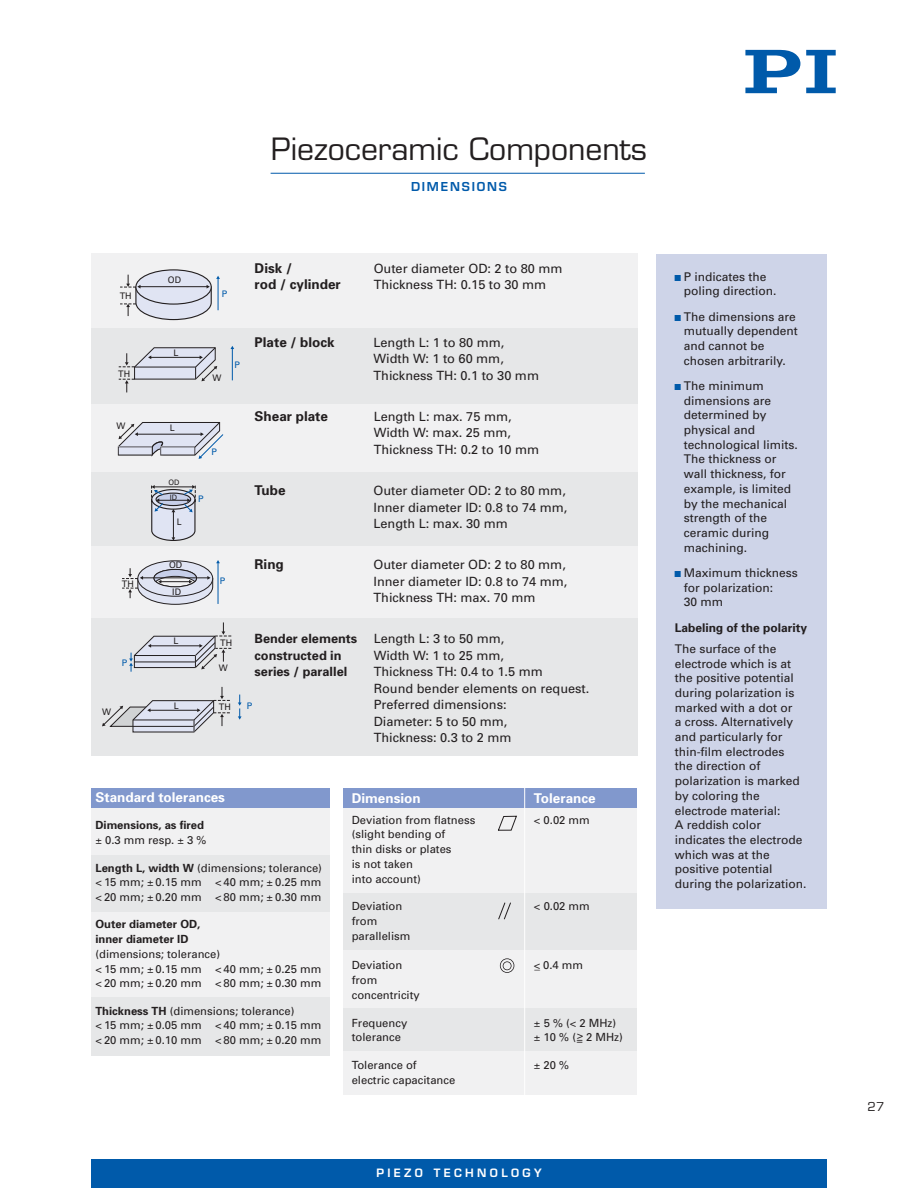
<style>
.page{position:relative;width:918px;height:1188px;background:#fff}
.page>*{position:absolute;margin:0;border:0;box-sizing:border-box;transform-origin:0 0}
.t1{font:30px "Eurostile";color:#231f20}
.t2{font:700 13.5px "Univers";color:#231f20}
.t3{font:700 13.5px "Univers";color:#fff}
.t4{font:12.75px/16.5px "Univers";color:#231f20}
.t5{font:700 12.75px "Univers";color:#231f20}
.t6{font:12px/14.7px "Univers";color:#231f20}
.t7{font:700 12px "Univers";color:#231f20}
.t8{font:600 12px "Eurostile";letter-spacing:.15em;color:#005aaa}
.t9{font:12px "Eurostile";color:#231f20}
.t10{font:11.25px/14.7px "Univers";color:#231f20}
.t11{font:700 11.25px/14.7px "Univers";color:#231f20}
.t12{font:600 11.25px "Eurostile LT";letter-spacing:.3em;color:#fff}
.t13{font:9px "Univers LT";color:#231f20}
.t14{font:9px "Univers LT";color:#005aaa}
.t15{font:7.5px/14.2px "Univers LT";color:#231f20}
.t16{font:6.75px "Univers LT";color:#231f20}
.s1{font-weight:700}
.s2{font-family:"European Pi Three";font-size:6px;color:#005aaa}
</style>
<div class="page">
<div style="left:92px;top:254px;width:546px;height:485px;background:#f1f1f2"></div>
<div style="left:92px;top:472px;width:546px;height:74px;background:#e6e7e8"></div>
<div style="left:92px;top:619px;width:546px;height:137px;background:#e6e7e8"></div>
<div style="left:343px;top:807px;width:294px;height:288px;background:#f1f1f2"></div>
<div style="left:91px;top:793px;width:239px;height:250px;background:#f1f1f2"></div>
<div style="left:91px;top:789px;width:239px;height:19px;background:#8198cd"></div>
<hr style="left:271px;top:173px;width:374px;height:1px;background:#005aaa">
<div style="left:657px;top:254px;width:170px;height:655px;background:#ced4e8"></div>
<div style="left:91px;top:997px;width:239px;height:59px;background:#e6e7e8"></div>
<div style="left:91px;top:855px;width:239px;height:56px;background:#e6e7e8"></div>
<svg style="left:806px;top:50px;width:30px;height:43px"></svg>
<svg style="left:745px;top:50px;width:55px;height:43px"></svg>
<div style="left:343px;top:893px;width:294px;height:57px;background:#e6e7e8"></div>
<div style="left:343px;top:1008px;width:294px;height:43px;background:#e6e7e8"></div>
<div style="left:92px;top:328px;width:546px;height:75px;background:#e6e7e8"></div>
<svg style="left:136px;top:270px;width:75px;height:34px"></svg>
<svg style="left:120px;top:275px;width:100px;height:46px"></svg>
<div style="left:343px;top:789px;width:294px;height:19px;background:#8198cd"></div>
<svg style="left:498px;top:902px;width:13px;height:18px"></svg>
<div style="left:500px;top:958px;width:14px;height:15px;border:2px solid #231f20;border-radius:50%"></div>
<div style="left:503px;top:961px;width:9px;height:9px;border:2px solid #231f20;border-radius:50%"></div>
<svg style="left:498px;top:816px;width:19px;height:15px"></svg>
<hr style="left:524px;top:784px;width:1px;height:321px;background:#fff">
<hr style="left:232px;top:348px;width:1px;height:32px;background:#005aaa">
<svg style="left:119px;top:347px;width:98px;height:45px"></svg>
<svg style="left:118px;top:422px;width:106px;height:37px"></svg>
<svg style="left:151px;top:485px;width:45px;height:56px"></svg>
<svg style="left:122px;top:560px;width:98px;height:45px"></svg>
<svg style="left:129px;top:622px;width:102px;height:50px"></svg>
<svg style="left:238px;top:695px;width:4px;height:25px"></svg>
<svg style="left:102px;top:687px;width:128px;height:46px"></svg>
<div style="left:91px;top:1160px;width:736px;height:28px;background:#005aaa"></div>
<h1 class="t1" style="left:271px;top:137px;width:377px">Piezoceramic Components</h1>
<p class="t8" style="left:411px;top:182px;width:97px">DIMENSIONS</p>
<p class="t13" style="left:168px;top:276px;width:15px">OD</p>
<p class="t16" style="left:171px;top:279px;width:6px">D</p>
<p class="t13" style="left:120px;top:292px;width:13px">TH</p>
<p class="t14" style="left:222px;top:290px;width:7px">P</p>
<p class="t2" style="left:255px;top:263px;width:39px">Disk /</p>
<p class="t4" style="left:374px;top:261px;width:190px">Outer diameter OD: 2 to 80 mm</p>
<p class="t2" style="left:255px;top:279px;width:88px">rod / cylinder</p>
<p class="t4" style="left:374px;top:278px;width:174px">Thickness TH: 0.15 to 30 mm</p>
<p class="t2" style="left:255px;top:337px;width:82px">Plate / block</p>
<p class="t4" style="left:374px;top:335px;width:167px">Length L: 1 to 80 mm,<br>Width W: 1 to 60 mm,<br>Thickness TH: 0.1 to 30 mm</p>
<p class="t2" style="left:255px;top:411px;width:75px">Shear plate</p>
<p class="t4" style="left:374px;top:409px;width:167px">Length L: max. 75 mm,<br>Width W: max. 25 mm,<br>Thickness TH: 0.2 to 10 mm</p>
<p class="t2" style="left:255px;top:485px;width:32px">Tube</p>
<p class="t4" style="left:374px;top:484px;width:195px;text-align:justify">Outer diameter OD: 2 to 80 mm, Inner diameter ID: 0.8 to 74 mm, Length L: max. 30 mm</p>
<p class="t2" style="left:255px;top:560px;width:31px">Ring</p>
<p class="t4" style="left:374px;top:558px;width:195px;text-align:justify">Outer diameter OD: 2 to 80 mm, Inner diameter ID: 0.8 to 74 mm, Thickness TH: max. 70 mm</p>
<p class="t5" style="left:255px;top:634px;width:104px">Bender elements</p>
<p class="t4" style="left:374px;top:632px;width:132px">Length L: 3 to 50 mm,</p>
<p class="t5" style="left:255px;top:651px;width:89px">constructed in</p>
<p class="t4" style="left:374px;top:648px;width:132px">Width W: 1 to 25 mm,</p>
<p class="t5" style="left:255px;top:667px;width:94px">series / parallel</p>
<p class="t4" style="left:374px;top:665px;width:217px">Thickness TH: 0.4 to 1.5 mm<br>Round bender elements on request.<br>Preferred dimensions:<br>Diameter: 5 to 50 mm,<br>Thickness: 0.3 to 2 mm</p>
<p class="t13" style="left:174px;top:349px;width:7px">L</p>
<p class="t14" style="left:234px;top:361px;width:7px">P</p>
<p class="t13" style="left:118px;top:370px;width:13px">TH</p>
<p class="t13" style="left:212px;top:374px;width:10px">W</p>
<p class="t13" style="left:116px;top:422px;width:10px">W</p>
<p class="t13" style="left:170px;top:424px;width:7px">L</p>
<p class="t14" style="left:211px;top:448px;width:7px">P</p>
<p class="t15" style="left:168px;top:476px;width:12px">OD<br>ID</p>
<p class="t14" style="left:198px;top:495px;width:7px">P</p>
<p class="t13" style="left:177px;top:518px;width:6px">L</p>
<p class="t13" style="left:169px;top:561px;width:15px">OD</p>
<p class="t13" style="left:172px;top:588px;width:10px">ID</p>
<p class="t13" style="left:122px;top:580px;width:13px">TH</p>
<p class="t14" style="left:220px;top:577px;width:7px">P</p>
<p class="t13" style="left:173px;top:637px;width:7px">L</p>
<p class="t13" style="left:220px;top:639px;width:13px">TH</p>
<p class="t14" style="left:122px;top:659px;width:7px">P</p>
<p class="t13" style="left:219px;top:664px;width:10px">W</p>
<p class="t13" style="left:174px;top:702px;width:7px">L</p>
<p class="t13" style="left:219px;top:703px;width:13px">TH</p>
<p class="t14" style="left:247px;top:702px;width:7px">P</p>
<p class="t13" style="left:102px;top:708px;width:10px">W</p>
<p class="t3" style="left:95px;top:792px;width:131px">Standard tolerances</p>
<p class="t11" style="left:95px;top:819px;width:110px">Dimensions, as fired</p>
<p class="t10" style="left:95px;top:834px;width:113px">± 0.3 mm resp. ± 3 %</p>
<p class="t10" style="left:95px;top:861px;width:228px;text-align:justify"><span class="s1">Length L, width W</span> (dimensions; tolerance) &lt; 15 mm; ± 0.15 mm &lt; 40 mm; ± 0.25 mm &lt; 20 mm; ± 0.20 mm &lt; 80 mm; ± 0.30 mm</p>
<p class="t11" style="left:95px;top:918px;width:106px">Outer diameter OD, inner diameter ID</p>
<p class="t10" style="left:95px;top:947px;width:227px">(dimensions; tolerance)<br>&lt; 15 mm; ± 0.15 mm &lt; 40 mm; ± 0.25 mm &lt; 20 mm; ± 0.20 mm &lt; 80 mm; ± 0.30 mm</p>
<p class="t10" style="left:95px;top:1004px;width:227px"><span class="s1">Thickness TH</span> (dimensions; tolerance)<br>&lt; 15 mm; ± 0.05 mm &lt; 40 mm; ± 0.15 mm &lt; 20 mm; ± 0.10 mm &lt; 80 mm; ± 0.20 mm</p>
<p class="t3" style="left:352px;top:793px;width:70px">Dimension</p>
<p class="t3" style="left:534px;top:793px;width:63px">Tolerance</p>
<p class="t10" style="left:352px;top:813px;width:125px">Deviation from flatness</p>
<p class="t10" style="left:534px;top:813px;width:57px">&lt; 0.02 mm</p>
<p class="t10" style="left:352px;top:828px;width:101px">(slight bending of thin disks or plates is not taken<br>into account)</p>
<p class="t10" style="left:352px;top:900px;width:52px">Deviation</p>
<p class="t10" style="left:534px;top:900px;width:57px">&lt; 0.02 mm</p>
<p class="t10" style="left:352px;top:915px;width:60px">from parallelism</p>
<p class="t10" style="left:352px;top:959px;width:52px">Deviation</p>
<p class="t10" style="left:534px;top:959px;width:51px">&lt;_ 0.4 mm</p>
<p class="t10" style="left:352px;top:974px;width:70px">from concentricity</p>
<p class="t10" style="left:352px;top:1016px;width:57px">Frequency</p>
<p class="t10" style="left:534px;top:1016px;width:84px">± 5 % (&lt; 2 MHz)</p>
<p class="t10" style="left:352px;top:1031px;width:51px">tolerance</p>
<p class="t10" style="left:534px;top:1031px;width:51px">± 10 % (&gt;</p>
<p class="t10" style="left:576px;top:1031px;width:48px">= 2 MHz)</p>
<p class="t10" style="left:352px;top:1059px;width:66px">Tolerance of</p>
<p class="t10" style="left:534px;top:1059px;width:37px">± 20 %</p>
<p class="t10" style="left:352px;top:1073px;width:105px">electric capacitance</p>
<p class="t6" style="left:684px;top:270px;width:94px;text-indent:-9px"><span class="s2">-</span> P indicates the poling direction.</p>
<p class="t6" style="left:684px;top:310px;width:115px;text-indent:-9px"><span class="s2">-</span> The dimensions are mutually dependent and cannot be chosen arbitrarily.</p>
<p class="t6" style="left:684px;top:379px;width:115px;text-indent:-9px"><span class="s2">-</span> The minimum dimensions are determined by physical and technological limits.<br>The thickness or wall thickness, for example, is limited by the mechanical strength of the ceramic during machining.</p>
<p class="t6" style="left:684px;top:566px;width:115px;text-indent:-9px"><span class="s2">-</span> Maximum thickness for polarization:<br>30 mm</p>
<p class="t7" style="left:675px;top:623px;width:134px">Labeling of the polarity</p>
<p class="t6" style="left:675px;top:642px;width:133px">The surface of the electrode which is at the positive potential during polarization is marked with a dot or<br>a cross. Alternatively and particularly for thin-film electrodes<br>the direction of polarization is marked by coloring the electrode material:<br>A reddish color indicates the electrode which was at the positive potential during the polarization.</p>
<p class="t12" style="left:376px;top:1169px;width:167px">PIEZO TECHNOLOGY</p>
<p class="t9" style="left:868px;top:1102px;width:18px">27</p>
</div>
